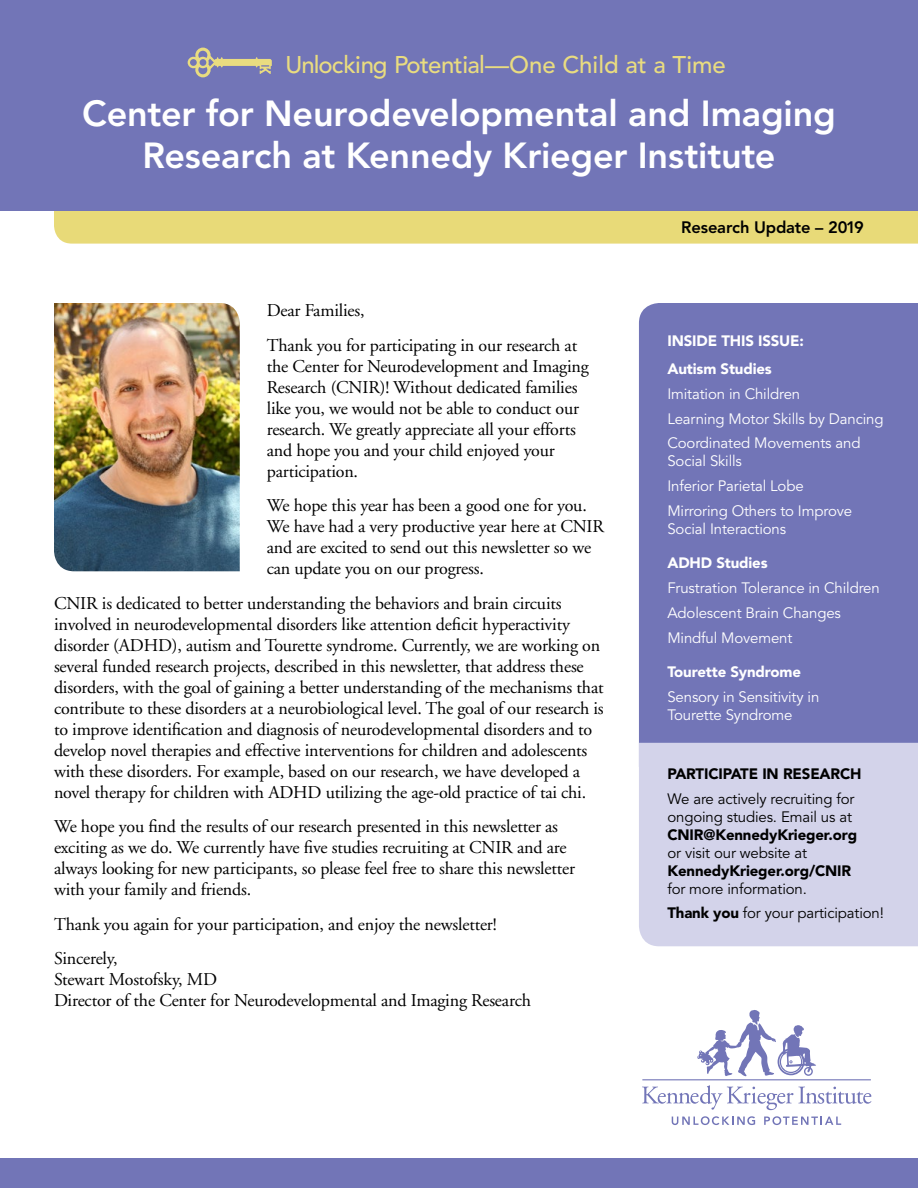
<style>
.page{position:relative;width:918px;height:1188px;background:#fff}
.page>*{position:absolute;margin:0;border:0;box-sizing:border-box;transform-origin:0 0}
.t1{font:800 36px/42px "Avenir";letter-spacing:-.005em;color:#fff;text-align:center}
.t2{font:500 24px "Avenir";letter-spacing:-.015em;color:#e9dc80}
.t3{font:18px/21px "Adobe Garamond";letter-spacing:-.01em;color:#000}
.t4{font:800 16.5px "Avenir";letter-spacing:-.01em;color:#000}
.t5{font:15px/24.8px "Avenir";letter-spacing:-.01em;color:#fff}
.t6{font:15px/18px "Avenir";letter-spacing:-.01em;color:#000}
.t7{font:900 15px "Avenir";letter-spacing:-.01em;color:#000}
.t8{font:900 15px/27.8px "Avenir";letter-spacing:-.01em;color:#fff}
.s1{font-weight:900}
</style>
<div class="page">
<div style="left:54px;top:211px;width:864px;height:33px;background:#e8da78"></div>
<div style="left:0;top:0;width:918px;height:211px;background:#7275b7"></div>
<svg style="left:642px;top:1085px;width:229px;height:25px"></svg>
<svg style="left:697px;top:1010px;width:119px;height:66px"></svg>
<hr style="left:642px;top:1079px;width:229px;height:1px;background:#7275b7">
<svg style="left:672px;top:1116px;width:83px;height:9px"></svg>
<svg style="left:764px;top:1116px;width:77px;height:9px"></svg>
<svg style="left:188px;top:48px;width:84px;height:29px"></svg>
<img style="left:54px;top:303px;width:186px;height:268px">
<div style="left:639px;top:303px;width:279px;height:440px;background:#7275b7"></div>
<div style="left:639px;top:743px;width:279px;height:203px;background:#d3d3ea"></div>
<div style="left:0;top:1159px;width:918px;height:29px;background:#7275b7"></div>
<h2 class="t2" style="left:285px;top:51px;width:442px">Unlocking Potential—One Child at a Time</h2>
<h1 class="t1" style="left:82px;top:93px;width:755px">Center for Neurodevelopmental and Imaging<br>Research at Kennedy Krieger Institute</h1>
<p class="t3" style="left:267px;top:294px;width:312px;line-height:34.5px">Dear Families,<br>Thank you for participating in our research at</p>
<p class="t3" style="left:267px;top:356px;width:324px">the Center for Neurodevelopment and Imaging Research (CNIR)! Without dedicated families like you, we would not be able to conduct our research. We greatly appreciate all your efforts and hope you and your child enjoyed your participation.</p>
<p class="t3" style="left:267px;top:495px;width:339px">We hope this year has been a good one for you.<br>We have had a very productive year here at CNIR and are excited to send out this newsletter so we can update you on our progress.</p>
<p class="t3" style="left:54px;top:593px;width:551px">CNIR is dedicated to better understanding the behaviors and brain circuits involved in neurodevelopmental disorders like attention deficit hyperactivity disorder (ADHD), autism and Tourette syndrome. Currently, we are working on several funded research projects, described in this newsletter, that address these disorders, with the goal of gaining a better understanding of the mechanisms that contribute to these disorders at a neurobiological level. The goal of our research is to improve identification and diagnosis of neurodevelopmental disorders and to develop novel therapies and effective interventions for children and adolescents with these disorders. For example, based on our research, we have developed a novel therapy for children with ADHD utilizing the age-old practice of tai chi.</p>
<p class="t3" style="left:54px;top:817px;width:523px">We hope you find the results of our research presented in this newsletter as exciting as we do. We currently have five studies recruiting at CNIR and are always looking for new participants, so please feel free to share this newsletter with your family and friends.</p>
<p class="t3" style="left:54px;top:907px;width:444px;line-height:34.5px">Thank you again for your participation, and enjoy the newsletter!<br>Sincerely,</p>
<p class="t3" style="left:54px;top:970px;width:479px">Stewart Mostofsky, MD<br>Director of the Center for Neurodevelopmental and Imaging Research</p>
<p class="t4" style="left:681px;top:218px;width:184px">Research Update – 2019</p>
<p class="t8" style="left:667px;top:327px;width:138px">INSIDE THIS ISSUE:<br>Autism Studies</p>
<p class="t5" style="left:667px;top:382px;width:218px">Imitation in Children<br>Learning Motor Skills by Dancing<br>Coordinated Movements and</p>
<p class="t5" style="left:667px;top:449px;width:186px">Social Skills<br>Inferior Parietal Lobe<br>Mirroring Others to Improve</p>
<p class="t5" style="left:667px;top:517px;width:120px">Social Interactions</p>
<p class="t8" style="left:667px;top:549px;width:102px">ADHD Studies</p>
<p class="t5" style="left:667px;top:576px;width:214px">Frustration Tolerance in Children<br>Adolescent Brain Changes<br>Mindful Movement</p>
<p class="t8" style="left:667px;top:658px;width:135px">Tourette Syndrome</p>
<p class="t5" style="left:667px;top:688px;width:153px;line-height:18px">Sensory in Sensitivity in<br>Tourette Syndrome</p>
<p class="t7" style="left:667px;top:765px;width:196px">PARTICIPATE IN RESEARCH</p>
<p class="t6" style="left:667px;top:790px;width:188px">We are actively recruiting for ongoing studies. Email us at</p>
<p class="t7" style="left:667px;top:825px;width:191px">CNIR@KennedyKrieger.org</p>
<p class="t6" style="left:667px;top:844px;width:141px">or visit our website at</p>
<p class="t7" style="left:667px;top:861px;width:185px">KennedyKrieger.org/CNIR</p>
<p class="t6" style="left:667px;top:877px;width:218px;line-height:24.8px">for more information.<br><span class="s1">Thank you</span> for your participation!</p>
</div>
